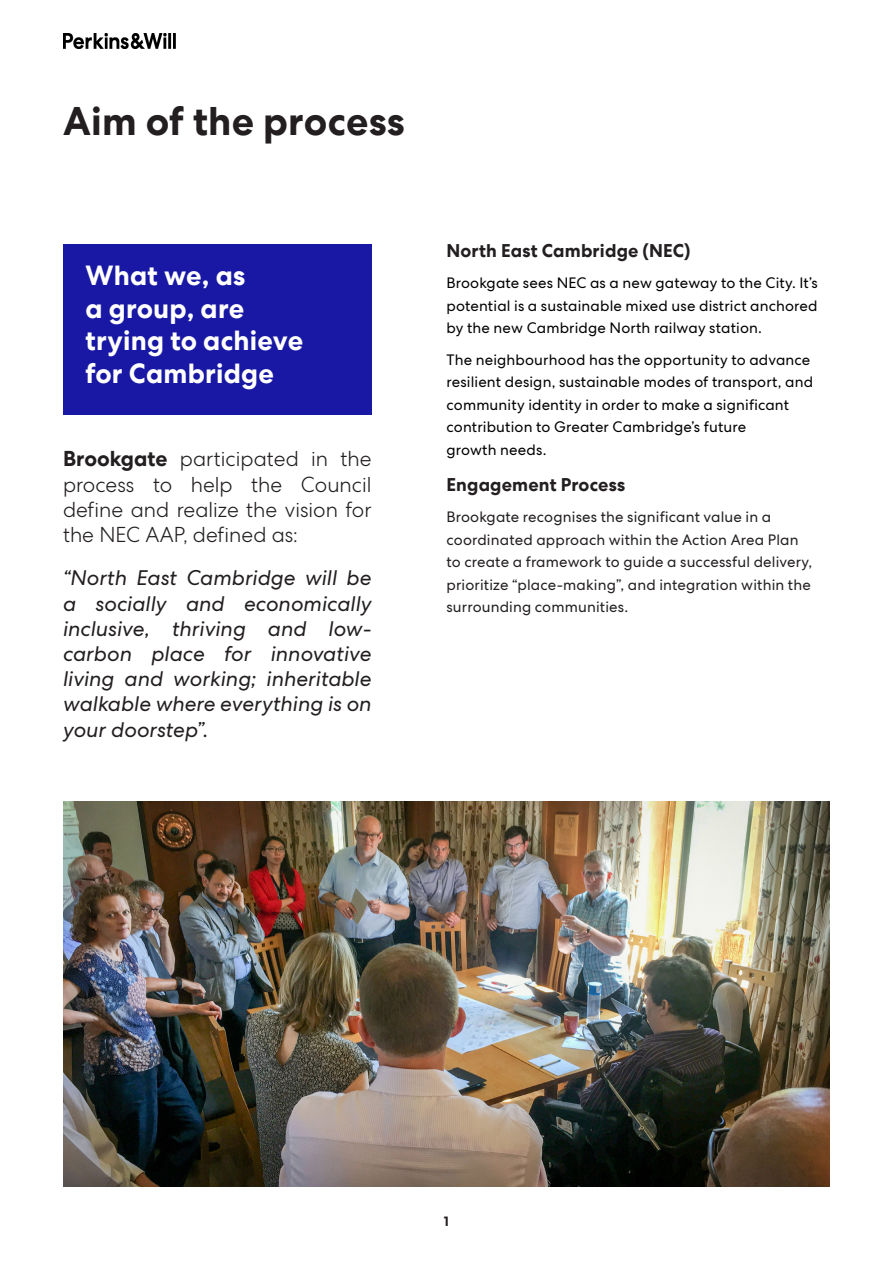
<style>
.page{position:relative;width:893px;height:1263px;background:#fff}
.page>*{position:absolute;margin:0;border:0;box-sizing:border-box;transform-origin:0 0}
.prop-heading-26pt{font:700 39px "PW Centra No 2";letter-spacing:.01em;color:#231f20}
.prop-body-10pt{font:700 27px/32.4px "PW Centra No 2";letter-spacing:.01em;color:#fff}
.prop-quote-18pt-ligh{font:italic 21px/25.2px "PW Centra No 2";color:#231f20;text-align:justify}
.prop-quote-18pt-ligh-2{font:300 21px/25.2px "PW Centra No 2";color:#231f20;text-align:justify}
.prop-body-10pt-2{font:700 18px "PW Centra No 2";letter-spacing:.01em;color:#231f20}
.prop-body-10pt-3{font:15px/22.5px "PW Centra No 2";letter-spacing:.01em;color:#000;text-align:justify}
.prop-body-10pt-4{font:15px/22.5px "PW Centra No 2";letter-spacing:.01em;color:#231f20}
.t1{font:700 13.5px "PW Centra No 2";color:#231f20}
.s1{font-weight:700}
</style>
<div class="page">
<div style="left:63px;top:244px;width:309px;height:170px;background:#1818a5"></div>
<img style="left:63px;top:801px;width:767px;height:385px">
<img style="left:63px;top:34px;width:112px;height:15px">
<p class="prop-heading-26pt" style="left:63px;top:99px;width:343px">Aim of the process</p>
<p class="prop-body-10pt" style="left:86px;top:260px;width:219px">What we, as<br>a group, are trying to achieve for Cambridge</p>
<p class="prop-quote-18pt-ligh-2" style="left:63px;top:447px;width:310px"><span class="s1">Brookgate</span> participated in the process to help the Council define and realize the vision for the NEC AAP, defined as:</p>
<p class="prop-quote-18pt-ligh" style="left:63px;top:565px;width:310px">“North East Cambridge will be a socially and economically inclusive, thriving and low&shy;carbon place for innovative living and working; inheritable walkable where everything is on your doorstep”.</p>
<p class="prop-body-10pt-2" style="left:446px;top:240px;width:246px">North East Cambridge (NEC)</p>
<p class="prop-body-10pt-3" style="left:446px;top:272px;width:373px">Brookgate sees NEC as a new gateway to the City. It’s potential is a sustainable mixed use district anchored by the new Cambridge North railway station.</p>
<p class="prop-body-10pt-3" style="left:446px;top:348px;width:368px;text-align:left">The neighbourhood has the opportunity to advance resilient design, sustainable modes of transport, and community identity in order to make a significant contribution to Greater Cambridge’s future<br>growth needs.</p>
<p class="prop-body-10pt-2" style="left:446px;top:474px;width:180px">Engagement Process</p>
<p class="prop-body-10pt-4" style="left:446px;top:506px;width:367px">Brookgate recognises the significant value in a coordinated approach within the Action Area Plan to create a framework to guide a successful delivery, prioritize “place-making”, and integration within the surrounding communities.</p>
<p class="t1" style="left:444px;top:1213px;width:7px">1</p>
</div>
